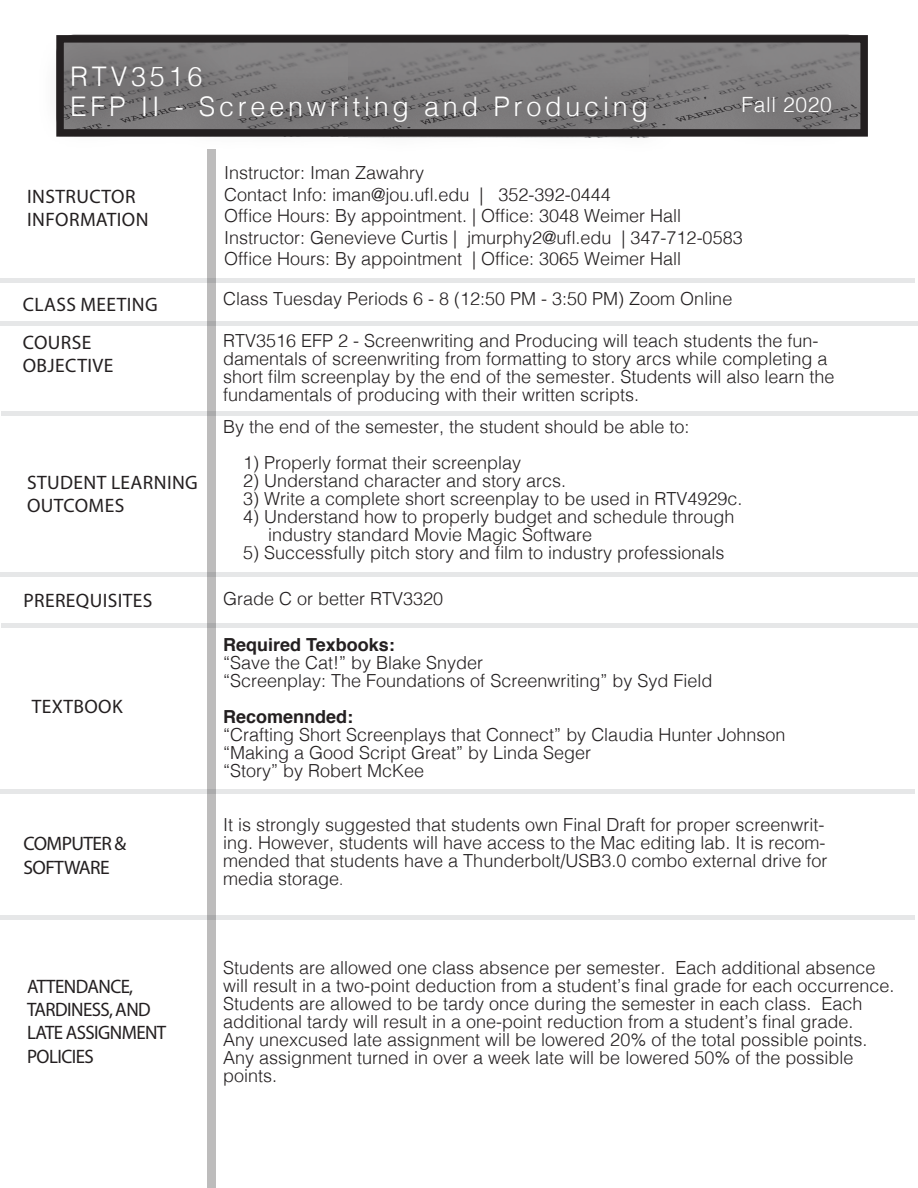
<style>
.page{position:relative;width:918px;height:1188px;background:#fff}
.page>*{position:absolute;margin:0;border:0;box-sizing:border-box;transform-origin:0 0}
.t1{font:300 27px "Helvetica";letter-spacing:.14em;color:#fff}
.t2{font:300 21px "Helvetica";letter-spacing:.03em;color:#fff}
.t3{font:19.5px "Myriad Pro";letter-spacing:.02em;color:#231f20}
.t4{font:19.5px "Myriad Pro";letter-spacing:-.03em;color:#231f20}
.t5{font:300 18px/18px "Helvetica";color:#231f20}
.t6{font:700 18px "Helvetica";color:#231f20}
.s1{font-size:15px}
</style>
<div class="page">
<div style="left:0;top:789px;width:915px;height:5px;background:#e6e7e8"></div>
<div style="left:0;top:915px;width:915px;height:5px;background:#e6e7e8"></div>
<div style="left:0;top:321px;width:918px;height:5px;background:#e6e7e8"></div>
<div style="left:2px;top:411px;width:916px;height:5px;background:#e6e7e8"></div>
<div style="left:2px;top:623px;width:916px;height:5px;background:#e6e7e8"></div>
<hr style="left:0;top:572px;width:918px;height:4px;background:#e6e7e8">
<div style="left:0;top:278px;width:915px;height:5px;background:#e6e7e8"></div>
<div style="left:207px;top:150px;width:9px;height:1038px;background:#bdbcbc"></div>
<svg style="left:57px;top:35px;width:807px;height:100px;fill:#848283"></svg>
<div style="left:708px;top:61px;width:157px;height:87px;background:#231f20;opacity:.59"></div>
<div style="left:36px;top:30px;width:646px;height:126px;background:#231f20;opacity:.59"></div>
<div style="left:56px;top:35px;width:812px;height:102px;border:8px solid #231f20"></div>
<p class="t1" style="left:70px;top:53px;width:134px">RTV3516</p>
<p class="t1" style="left:70px;top:83px;width:579px">EFP II - Screenwriting and Producing</p>
<p class="t2" style="left:742px;top:86px;width:92px">Fall 2020</p>
<p class="t3" style="left:27px;top:184px;width:110px">INSTRUCTOR</p>
<p class="t3" style="left:27px;top:208px;width:123px">INFORMATION</p>
<p class="t3" style="left:23px;top:293px;width:137px">CLASS MEETING</p>
<p class="t3" style="left:23px;top:330px;width:70px">COURSE</p>
<p class="t3" style="left:23px;top:354px;width:92px">OBJECTIVE</p>
<p class="t3" style="left:27px;top:470px;width:172px">STUDENT LEARNING</p>
<p class="t3" style="left:27px;top:494px;width:99px">OUTCOMES</p>
<p class="t5" style="left:224px;top:162px;width:202px">Instructor: Iman Zawahry</p>
<p class="t5" style="left:224px;top:184px;width:388px">Contact Info: iman@jou.ufl.edu | 352-392-0444</p>
<p class="t5" style="left:224px;top:205px;width:459px">Office Hours: By appointment. | Office: 3048 Weimer Hall</p>
<p class="t5" style="left:224px;top:227px;width:520px">Instructor: Genevieve Curtis | jmurphy2@ufl.edu | 347-712-0583</p>
<p class="t5" style="left:224px;top:249px;width:459px">Office Hours: By appointment | Office: 3065 Weimer Hall</p>
<p class="t5" style="left:223px;top:288px;width:511px">Class Tuesday Periods 6 - 8 (12:50 PM - 3:50 PM) Zoom Online</p>
<p class="t5" style="left:223px;top:331px;width:613px">RTV3516 EFP 2 - Screenwriting and Producing will teach students the fun&shy;damentals of screenwriting from formatting to story arcs while completing a short film screenplay by the end of the semester. Students will also learn the fundamentals of producing with their written scripts.</p>
<p class="t5" style="left:223px;top:417px;width:468px">By the end of the semester, the student should be able to:</p>
<p class="t5" style="left:243px;top:453px;width:280px">1) Properly format their screenplay</p>
<p class="t5" style="left:243px;top:471px;width:325px">2) Understand character and story arcs.</p>
<p class="t5" style="left:243px;top:489px;width:501px">3) Write a complete short screenplay to be used in RTV4929c.</p>
<p class="t5" style="left:243px;top:507px;width:493px">4) Understand how to properly budget and schedule through</p>
<p class="t5" style="left:268px;top:525px;width:326px">industry standard Movie Magic Software</p>
<p class="t5" style="left:243px;top:543px;width:483px">5) Successfully pitch story and film to industry professionals</p>
<p class="t3" style="left:23px;top:588px;width:131px">PREREQUISITES</p>
<p class="t5" style="left:223px;top:589px;width:222px">Grade C or better RTV3320</p>
<p class="t3" style="left:32px;top:695px;width:93px">TEXTBOOK</p>
<p class="t4" style="left:23px;top:832px;width:104px">COMPUTER &amp;</p>
<p class="t4" style="left:23px;top:855px;width:88px">SOFTWARE</p>
<p class="t4" style="left:27px;top:974px;width:107px">ATTENDANCE,</p>
<p class="t4" style="left:27px;top:997px;width:125px">TARDINESS, AND</p>
<p class="t4" style="left:27px;top:1021px;width:141px">LATE ASSIGNMENT</p>
<p class="t4" style="left:27px;top:1044px;width:68px">POLICIES</p>
<p class="t6" style="left:223px;top:630px;width:173px">Required Texbooks:</p>
<p class="t5" style="left:223px;top:652px;width:262px">“Save the Cat!” by Blake Snyder</p>
<p class="t5" style="left:223px;top:670px;width:491px">“Screenplay: The Foundations of Screenwriting” by Syd Field</p>
<p class="t6" style="left:223px;top:702px;width:132px">Recomennded:</p>
<p class="t5" style="left:223px;top:724px;width:564px">“Crafting Short Screenplays that Connect” by Claudia Hunter Johnson</p>
<p class="t5" style="left:223px;top:742px;width:370px">“Making a Good Script Great” by Linda Seger</p>
<p class="t5" style="left:223px;top:760px;width:203px">“Story” by Robert McKee</p>
<p class="t5" style="left:223px;top:815px;width:606px">It is strongly suggested that students own Final Draft for proper screenwrit&shy;ing. However, students will have access to the Mac editing lab. It is recom&shy;mended that students have a Thunderbolt/USB3.0 combo external drive for media storage<span class="s1">.</span></p>
<p class="t5" style="left:223px;top:958px;width:673px">Students are allowed one class absence per semester. Each additional absence will result in a two-point deduction from a student’s final grade for each occurrence.<br>Students are allowed to be tardy once during the semester in each class. Each additional tardy will result in a one-point reduction from a student’s final grade.</p>
<p class="t5" style="left:223px;top:1030px;width:646px">Any unexcused late assignment will be lowered 20% of the total possible points.<br>Any assignment turned in over a week late will be lowered 50% of the possible points.</p>
</div>
